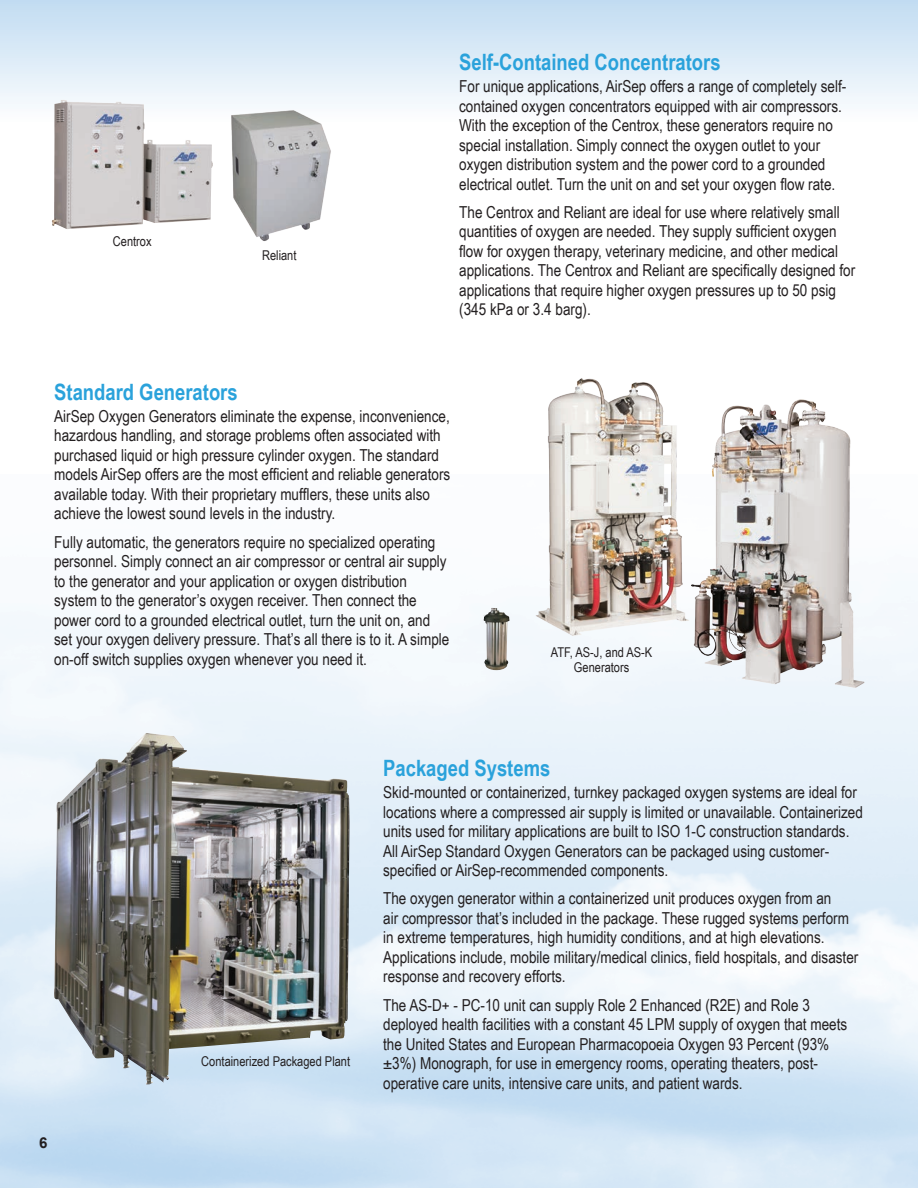
<style>
.page{position:relative;width:918px;height:1188px;background:#fff}
.page>*{position:absolute;margin:0;border:0;box-sizing:border-box;transform-origin:0 0}
.heading{font:700 22.5px "Arial Narrow";color:#2aa2db}
.heading_with_dots_un{font:700 22.5px "Arial Narrow";color:#2aa2db}
.Paragraph_Style_1{font:16.5px/19.5px "Arial Narrow";color:#231f20}
.t1{font:700 15px "Arial";color:#231f20}
.t2{font:13.5px "Arial Narrow";color:#231f20}
</style>
<div class="page">
<img style="left:0;top:596px;width:918px;height:592px">
<div style="left:0;top:0;width:918px;height:125px;background:linear-gradient(to bottom,#c1dbf1,#fff)"></div>
<img style="left:229px;top:107px;width:105px;height:134px">
<img style="left:52px;top:100px;width:161px;height:129px">
<img style="left:459px;top:378px;width:406px;height:318px">
<img style="left:483px;top:608px;width:27px;height:62px">
<img style="left:54px;top:733px;width:291px;height:351px">
<p class="t2" style="left:113px;top:231px;width:40px">Centrox</p>
<p class="t2" style="left:262px;top:245px;width:36px">Reliant</p>
<p class="heading" style="left:459px;top:45px;width:263px">Self-Contained Concentrators</p>
<p class="Paragraph_Style_1" style="left:459px;top:76px;width:389px">For unique applications, AirSep offers a range of completely self&shy;contained oxygen concentrators equipped with air compressors.<br>With the exception of the Centrox, these generators require no special installation. Simply connect the oxygen outlet to your oxygen distribution system and the power cord to a grounded electrical outlet. Turn the unit on and set your oxygen flow rate.</p>
<p class="Paragraph_Style_1" style="left:459px;top:202px;width:398px">The Centrox and Reliant are ideal for use where relatively small quantities of oxygen are needed. They supply sufficient oxygen flow for oxygen therapy, veterinary medicine, and other medical applications. The Centrox and Reliant are specifically designed for applications that require higher oxygen pressures up to 50 psig (345 kPa or 3.4 barg).</p>
<p class="heading_with_dots_un" style="left:54px;top:375px;width:185px">Standard Generators</p>
<p class="Paragraph_Style_1" style="left:54px;top:406px;width:398px">AirSep Oxygen Generators eliminate the expense, inconvenience, hazardous handling, and storage problems often associated with purchased liquid or high pressure cylinder oxygen. The standard models AirSep offers are the most efficient and reliable generators available today. With their proprietary mufflers, these units also achieve the lowest sound levels in the industry.</p>
<p class="Paragraph_Style_1" style="left:54px;top:531px;width:397px">Fully automatic, the generators require no specialized operating personnel. Simply connect an air compressor or central air supply to the generator and your application or oxygen distribution system to the generator’s oxygen receiver. Then connect the power cord to a grounded electrical outlet, turn the unit on, and set your oxygen delivery pressure. That’s all there is to it. A simple on-off switch supplies oxygen whenever you need it.</p>
<p class="t2" style="left:551px;top:642px;width:103px">ATF, AS-J, and AS-K</p>
<p class="t2" style="left:574px;top:657px;width:57px">Generators</p>
<p class="t1" style="left:39px;top:1133px;width:10px">6</p>
<p class="t2" style="left:201px;top:1051px;width:150px">Containerized Packaged Plant</p>
<p class="heading" style="left:383px;top:751px;width:169px">Packaged Systems</p>
<p class="Paragraph_Style_1" style="left:383px;top:782px;width:481px">Skid-mounted or containerized, turnkey packaged oxygen systems are ideal for locations where a compressed air supply is limited or unavailable. Containerized units used for military applications are built to ISO 1-C construction standards.<br>All AirSep Standard Oxygen Generators can be packaged using customer&shy;specified or AirSep-recommended components.</p>
<p class="Paragraph_Style_1" style="left:383px;top:888px;width:477px">The oxygen generator within a containerized unit produces oxygen from an<br>air compressor that’s included in the package. These rugged systems perform in extreme temperatures, high humidity conditions, and at high elevations.<br>Applications include, mobile military/medical clinics, field hospitals, and disaster response and recovery efforts.</p>
<p class="Paragraph_Style_1" style="left:383px;top:995px;width:466px">The AS-D+ - PC-10 unit can supply Role 2 Enhanced (R2E) and Role 3 deployed health facilities with a constant 45 LPM supply of oxygen that meets the United States and European Pharmacopoeia Oxygen 93 Percent (93% ±3%) Monograph, for use in emergency rooms, operating theaters, post&shy;operative care units, intensive care units, and patient wards.</p>
</div>
